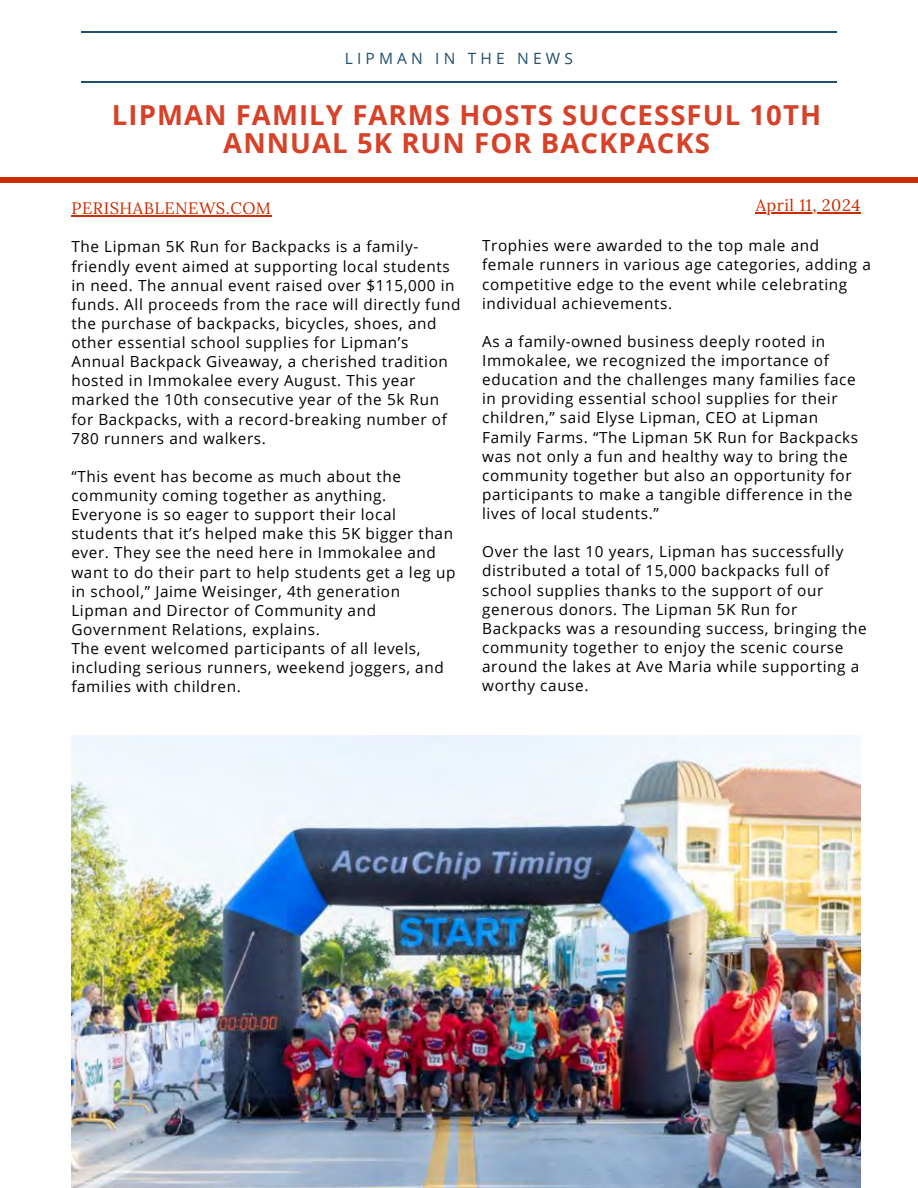
<style>
.page{position:relative;width:918px;height:1188px;background:#fff}
.page>*{position:absolute;margin:0;border:0;box-sizing:border-box;transform-origin:0 0}
.t1{font:700 27.6px/28.3px "Open Sans";letter-spacing:.04em;color:#d64128;text-align:center}
.t2{font:16.5px "Lora";letter-spacing:.03em;color:#cb2c01}
.t3{font:15.45px "Open Sans";letter-spacing:.27em;color:#214f70}
.t4{font:15.3px/19.2px "Open Sans";letter-spacing:.04em;color:#000}
</style>
<div class="page">
<hr style="left:81px;top:32px;width:756px;height:1px;background:#214f70">
<hr style="left:81px;top:82px;width:756px;height:1px;background:#214f70">
<div style="left:0;top:177px;width:918px;height:6px;background:#cb2c01"></div>
<img style="left:71px;top:736px;width:789px;height:452px">
<hr style="left:72px;top:216px;width:200px;height:1px;background:#cb2c01">
<hr style="left:756px;top:212px;width:105px;height:1px;background:#cb2c01">
<p class="t3" style="left:345px;top:47px;width:230px">LIPMAN IN THE NEWS</p>
<h1 class="t1" style="left:112px;top:100px;width:711px">LIPMAN FAMILY FARMS HOSTS SUCCESSFUL 10TH<br>ANNUAL 5K RUN FOR BACKPACKS</h1>
<p class="t2" style="left:72px;top:198px;width:201px">PERISHABLENEWS.COM</p>
<p class="t2" style="left:756px;top:194px;width:106px">April 11, 2024</p>
<p class="t4" style="left:71px;top:237px;width:391px">The Lipman 5K Run for Backpacks is a family&shy;friendly event aimed at supporting local students in need. The annual event raised over $115,000 in funds. All proceeds from the race will directly fund the purchase of backpacks, bicycles, shoes, and other essential school supplies for Lipman’s Annual Backpack Giveaway, a cherished tradition hosted in Immokalee every August. This year marked the 10th consecutive year of the 5k Run for Backpacks, with a record-breaking number of 780 runners and walkers.</p>
<p class="t4" style="left:71px;top:466px;width:386px">“This event has become as much about the community coming together as anything.<br>Everyone is so eager to support their local students that it’s helped make this 5K bigger than ever. They see the need here in Immokalee and want to do their part to help students get a leg up in school,” Jaime Weisinger, 4th generation Lipman and Director of Community and Government Relations, explains.<br>The event welcomed participants of all levels, including serious runners, weekend joggers, and families with children.</p>
<p class="t4" style="left:482px;top:236px;width:390px">Trophies were awarded to the top male and female runners in various age categories, adding a competitive edge to the event while celebrating individual achievements.</p>
<p class="t4" style="left:482px;top:331px;width:378px">As a family-owned business deeply rooted in Immokalee, we recognized the importance of education and the challenges many families face in providing essential school supplies for their children,” said Elyse Lipman, CEO at Lipman Family Farms. “The Lipman 5K Run for Backpacks was not only a fun and healthy way to bring the community together but also an opportunity for participants to make a tangible difference in the lives of local students.”</p>
<p class="t4" style="left:482px;top:542px;width:386px">Over the last 10 years, Lipman has successfully distributed a total of 15,000 backpacks full of school supplies thanks to the support of our generous donors. The Lipman 5K Run for Backpacks was a resounding success, bringing the community together to enjoy the scenic course around the lakes at Ave Maria while supporting a worthy cause.</p>
</div>
